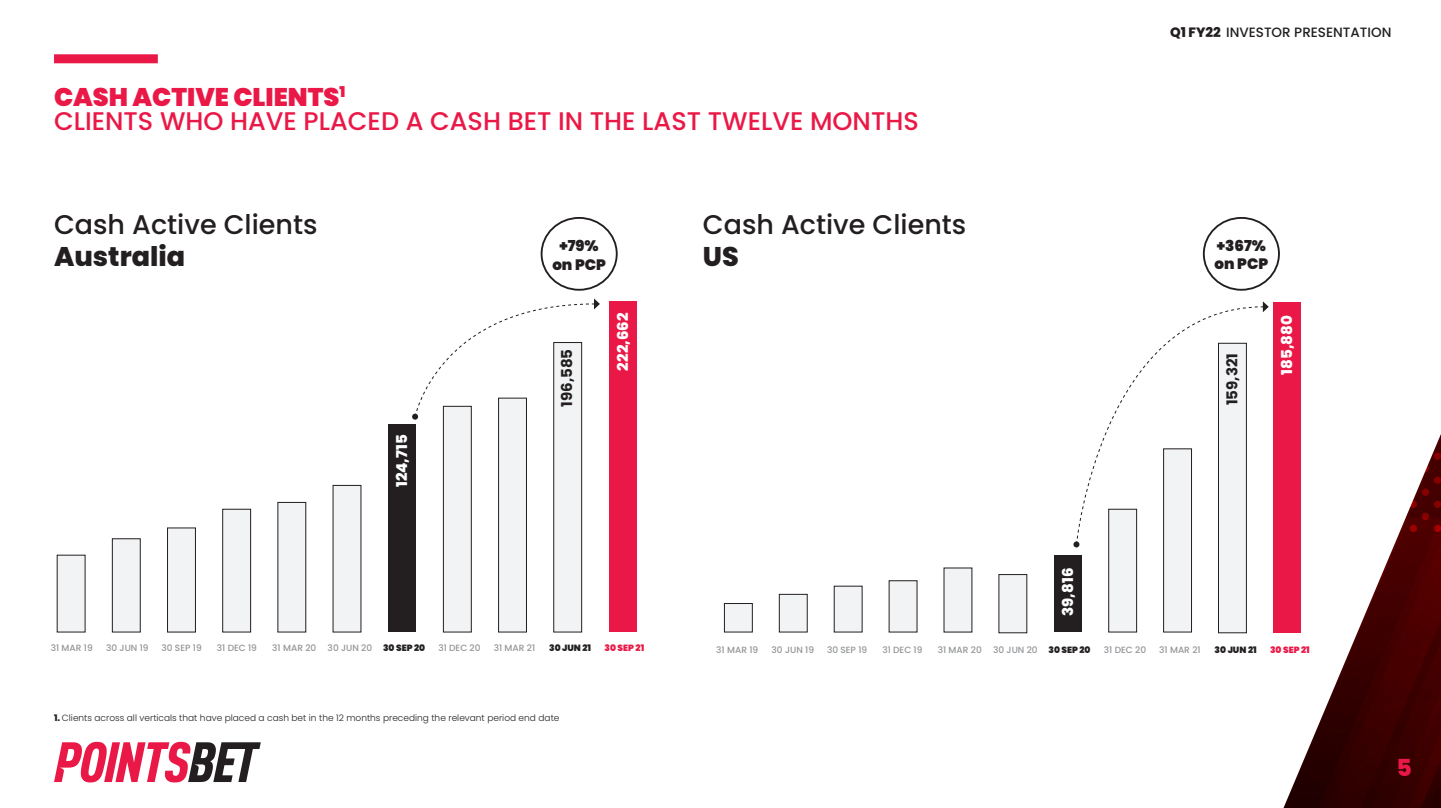
<style>
.page{position:relative;width:1441px;height:808px;background:#fff}
.page>*{position:absolute;margin:0;border:0;box-sizing:border-box;transform-origin:0 0}
.t1{font:500 27px "Poppins";color:#231f20}
.t2{font:800 27px "Poppins";color:#231f20}
.Page_header_sub{font:500 25.5px "Poppins";color:#ea1846}
.Page_header{font:900 25.5px "Poppins";color:#ea1846}
.t3{font:800 23.55px "Poppins";color:#ea1846}
.t4{font:900 15.15px/18.1px "Poppins";color:#231f20;text-align:center}
.t5{font:800 15px "Poppins";color:#fff}
.t6{font:700 15px "Poppins";color:#231f20}
.t7{font:500 13.5px "Poppins";color:#231f20}
.t8{font:500 9px "Poppins";color:#939598}
.Footnotes{font:300 9px "Poppins";color:#231f20}
.t9{font:900 9px "Poppins";color:#231f20}
.t10{font:900 9px "Poppins";color:#ea1846}
.s1{font-weight:800}
</style>
<div class="page">
<img style="left:1283px;top:436px;width:157px;height:372px">
<svg style="left:54px;top:742px;width:207px;height:40px"></svg>
<div style="left:54px;top:54px;width:104px;height:9px;background:#ea1846"></div>
<div style="left:57px;top:555px;width:28px;height:77px;background:#f2f3f4"></div>
<div style="left:112px;top:539px;width:28px;height:93px;background:#f2f3f4"></div>
<div style="left:112px;top:539px;width:28px;height:93px;border:1px solid #231f20"></div>
<div style="left:167px;top:528px;width:28px;height:104px;background:#f2f3f4"></div>
<div style="left:167px;top:528px;width:29px;height:104px;border:1px solid #231f20"></div>
<div style="left:223px;top:509px;width:27px;height:123px;background:#f2f3f4"></div>
<div style="left:222px;top:509px;width:29px;height:123px;border:1px solid #231f20"></div>
<div style="left:278px;top:502px;width:28px;height:130px;background:#f2f3f4"></div>
<div style="left:333px;top:485px;width:28px;height:147px;background:#f2f3f4"></div>
<div style="left:388px;top:424px;width:28px;height:208px;background:#231f20"></div>
<div style="left:443px;top:406px;width:28px;height:226px;background:#f2f3f4"></div>
<div style="left:443px;top:406px;width:28px;height:226px;border:1px solid #231f20"></div>
<div style="left:498px;top:398px;width:28px;height:234px;background:#f2f3f4"></div>
<div style="left:498px;top:398px;width:28px;height:234px;border:1px solid #231f20"></div>
<div style="left:553px;top:342px;width:28px;height:290px;background:#f2f3f4"></div>
<div style="left:553px;top:342px;width:29px;height:290px;border:1px solid #231f20"></div>
<svg style="left:412px;top:298px;width:188px;height:122px"></svg>
<div style="left:540px;top:217px;width:77px;height:74px;border:2px solid #231f20;border-radius:50%"></div>
<div style="left:724px;top:603px;width:28px;height:29px;background:#f2f3f4"></div>
<div style="left:724px;top:603px;width:28px;height:29px;border:1px solid #231f20"></div>
<div style="left:779px;top:594px;width:28px;height:38px;background:#f2f3f4"></div>
<div style="left:779px;top:594px;width:28px;height:38px;border:1px solid #231f20"></div>
<div style="left:834px;top:586px;width:28px;height:46px;background:#f2f3f4"></div>
<div style="left:834px;top:586px;width:28px;height:46px;border:1px solid #231f20"></div>
<div style="left:889px;top:581px;width:27px;height:51px;background:#f2f3f4"></div>
<div style="left:943px;top:568px;width:28px;height:64px;background:#f2f3f4"></div>
<div style="left:998px;top:574px;width:28px;height:59px;background:#f2f3f4"></div>
<div style="left:1053px;top:555px;width:28px;height:77px;background:#231f20"></div>
<div style="left:1108px;top:509px;width:28px;height:123px;background:#f2f3f4"></div>
<div style="left:1108px;top:509px;width:28px;height:123px;border:1px solid #231f20"></div>
<div style="left:1163px;top:449px;width:28px;height:183px;background:#f2f3f4"></div>
<div style="left:1163px;top:449px;width:28px;height:183px;border:1px solid #231f20"></div>
<div style="left:1218px;top:343px;width:28px;height:290px;background:#f2f3f4"></div>
<div style="left:1218px;top:343px;width:28px;height:290px;border:1px solid #231f20"></div>
<svg style="left:1073px;top:301px;width:195px;height:246px"></svg>
<div style="left:1202px;top:217px;width:77px;height:74px;border:2px solid #231f20;border-radius:50%"></div>
<div style="left:609px;top:301px;width:27px;height:331px;background:#ea1846"></div>
<div style="left:1273px;top:303px;width:28px;height:330px;background:#ea1846"></div>
<p class="Page_header" style="left:54px;top:82px;width:293px">CASH ACTIVE CLIENTS<sup>1</sup></p>
<p class="Page_header_sub" style="left:54px;top:107px;width:866px">CLIENTS WHO HAVE PLACED A CASH BET IN THE LAST TWELVE MONTHS</p>
<h3 class="t7" style="left:1169px;top:25px;width:223px"><span class="s1">Q1 FY22</span> INVESTOR PRESENTATION</h3>
<p class="t1" style="left:54px;top:209px;width:265px">Cash Active Clients</p>
<p class="t2" style="left:54px;top:241px;width:133px">Australia</p>
<p class="t5" style="left:393px;top:487px;width:54px;rotate:-90deg">124,715</p>
<p class="t4" style="left:552px;top:237px;width:55px">+79% on PCP</p>
<p class="t1" style="left:703px;top:209px;width:265px">Cash Active Clients</p>
<p class="t2" style="left:703px;top:241px;width:37px">US</p>
<p class="t4" style="left:1216px;top:237px;width:50px">+367%</p>
<p class="t4" style="left:1214px;top:255px;width:55px">on PCP</p>
<p class="t5" style="left:614px;top:371px;width:59px;rotate:-90deg">222,662</p>
<p class="t6" style="left:558px;top:407px;width:59px;rotate:-90deg">196,585</p>
<p class="t6" style="left:1223px;top:405px;width:54px;rotate:-90deg">159,321</p>
<p class="t5" style="left:1277px;top:375px;width:61px;rotate:-90deg">185,880</p>
<p class="t5" style="left:1059px;top:616px;width:50px;rotate:-90deg">39,816</p>
<p class="t8" style="left:51px;top:643px;width:43px">31 MAR 19</p>
<p class="t8" style="left:106px;top:643px;width:44px">30 JUN 19</p>
<p class="t8" style="left:161px;top:643px;width:42px">30 SEP 19</p>
<p class="t8" style="left:217px;top:643px;width:42px">31 DEC 19</p>
<p class="t8" style="left:272px;top:643px;width:46px">31 MAR 20</p>
<p class="t8" style="left:327px;top:643px;width:46px">30 JUN 20</p>
<p class="t9" style="left:383px;top:643px;width:44px">30 SEP 20</p>
<p class="t8" style="left:438px;top:643px;width:44px">31 DEC 20</p>
<p class="t8" style="left:493px;top:643px;width:43px">31 MAR 21</p>
<p class="t9" style="left:549px;top:643px;width:44px">30 JUN 21</p>
<p class="t10" style="left:604px;top:643px;width:41px">30 SEP 21</p>
<p class="Footnotes" style="left:54px;top:713px;width:507px"><span class="s1">1.</span> Clients across all verticals that have placed a cash bet in the 12 months preceding the relevant period end date</p>
<p class="t8" style="left:716px;top:645px;width:43px">31 MAR 19</p>
<p class="t8" style="left:771px;top:645px;width:44px">30 JUN 19</p>
<p class="t8" style="left:827px;top:645px;width:42px">30 SEP 19</p>
<p class="t8" style="left:882px;top:645px;width:42px">31 DEC 19</p>
<p class="t8" style="left:937px;top:645px;width:46px">31 MAR 20</p>
<p class="t8" style="left:993px;top:645px;width:46px">30 JUN 20</p>
<p class="t9" style="left:1048px;top:645px;width:44px">30 SEP 20</p>
<p class="t8" style="left:1103px;top:645px;width:44px">31 DEC 20</p>
<p class="t8" style="left:1159px;top:645px;width:43px">31 MAR 21</p>
<p class="t9" style="left:1214px;top:645px;width:44px">30 JUN 21</p>
<p class="t10" style="left:1269px;top:645px;width:41px">30 SEP 21</p>
<h3 class="t3" style="left:1396px;top:754px;width:17px">5</h3>
</div>
